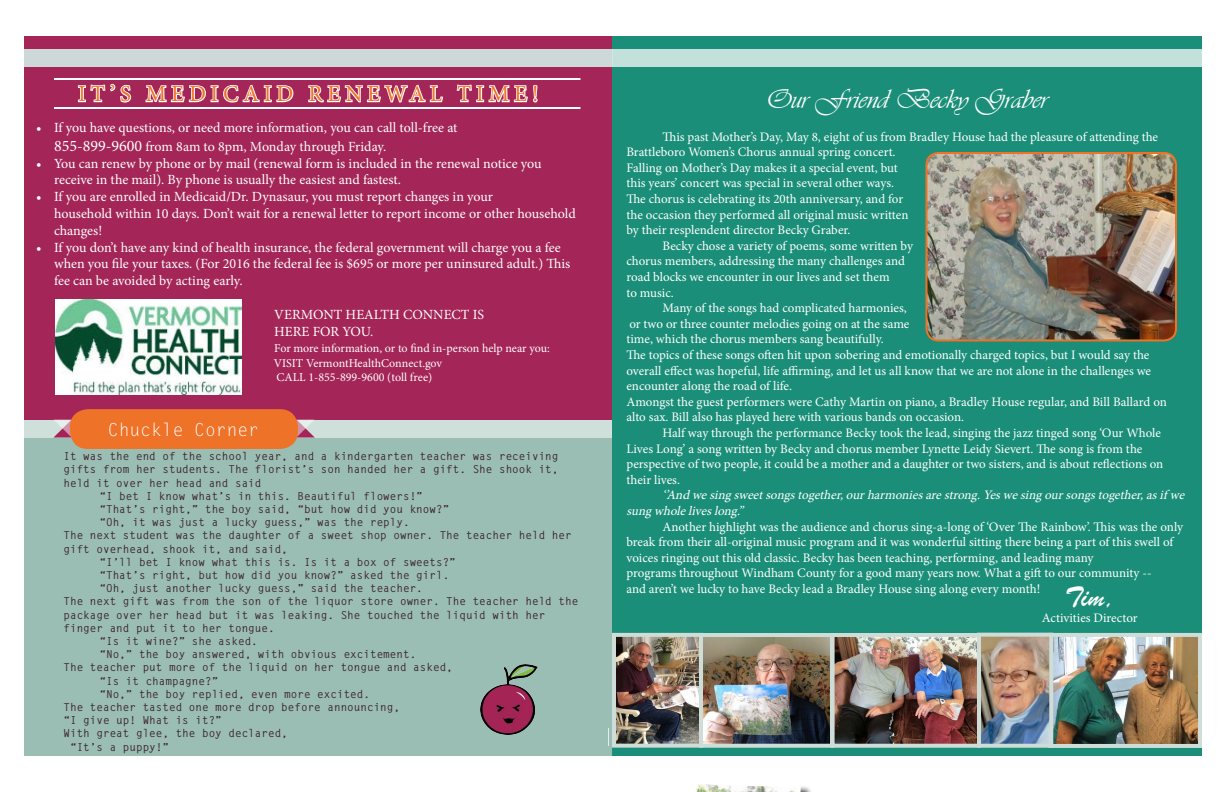
<style>
.page{position:relative;width:1224px;height:792px;background:#fff}
.page>*{position:absolute;margin:0;border:0;box-sizing:border-box;transform-origin:0 0}
.t1{font:30px "Brush Script";color:#fff}
.t2{font:28px "Vivaldii";color:#fff}
.t3{font:23px "Minion Pro";letter-spacing:.21em;color:#ee7227}
.t4{font:18px "Letter Gothic Std";color:#fff}
.t5{font:14px/16.8px "Minion Pro";letter-spacing:-.005em;color:#fff}
.t6{font:13px/15.6px "Minion Pro";color:#fff}
.t7{font:italic 13px/15.6px "Minion Pro";color:#fff}
.t8{font:12px/14.4px "Minion Pro";color:#fff}
.t9{font:700 11px "Letter Gothic Std";color:#3d252b}
.s1{font-size:16px}
</style>
<div class="page">
<div style="left:612px;top:36px;width:590px;height:720px;background:#1a8e78"></div>
<div style="left:612px;top:49px;width:590px;height:17px;background:#c2e1db"></div>
<img style="left:927px;top:154px;width:249px;height:186px">
<div style="left:925px;top:152px;width:252px;height:189px;border:2px solid #ee7227;border-radius:12px"></div>
<div style="left:24px;top:36px;width:588px;height:403px;background:#a42557"></div>
<div style="left:24px;top:420px;width:588px;height:336px;background:#9bbeb4"></div>
<div style="left:24px;top:49px;width:588px;height:17px;background:#cdd9d8"></div>
<img style="left:480px;top:665px;width:58px;height:70px">
<div style="left:24px;top:420px;width:588px;height:18px;background:#cfe0db"></div>
<svg style="left:53px;top:410px;width:28px;height:37px"></svg>
<img style="left:617px;top:638px;width:212px;height:105px">
<div style="left:612px;top:633px;width:91px;height:115px;border:4px solid #cfddd8"></div>
<img style="left:982px;top:638px;width:215px;height:105px">
<div style="left:1048px;top:633px;width:154px;height:115px;border:4px solid #cfddd8"></div>
<svg style="left:77px;top:83px;width:55px;height:20px"></svg>
<svg style="left:144px;top:66px;width:300px;height:383px"></svg>
<svg style="left:456px;top:66px;width:83px;height:37px"></svg>
<hr style="left:54px;top:78px;width:526px;height:2px;background:#fff">
<hr style="left:54px;top:107px;width:526px;height:2px;background:#fff">
<div style="left:70px;top:409px;width:228px;height:40px;background:#ee7227;border-radius:18px"></div>
<img style="left:56px;top:299px;width:186px;height:95px">
<div style="left:699px;top:633px;width:135px;height:115px;border:4px solid #cfddd8"></div>
<img style="left:836px;top:638px;width:140px;height:105px">
<div style="left:831px;top:633px;width:150px;height:115px;border:4px solid #cfddd8"></div>
<div style="left:692px;top:782px;width:121px;height:10px;background:#000;opacity:.75"></div>
<svg style="left:692px;top:782px;width:111px;height:10px"></svg>
<div style="left:977px;top:633px;width:76px;height:115px;border:4px solid #cfddd8"></div>
<h3 class="t3" style="left:78px;top:78px;width:462px">IT’S MEDICAID RENEWAL TIME!</h3>
<p class="t5" style="left:54px;top:118px;width:405px;line-height:19.2px;text-indent:-18px">• If you have questions, or need more information, you can call toll-free at<br><span class="s1">855-899-9600</span> from 8am to 8pm, Monday through Friday.</p>
<p class="t5" style="left:54px;top:155px;width:489px;text-indent:-18px">• You can renew by phone or by mail (renewal form is included in the renewal notice you receive in the mail). By phone is usually the easiest and fastest.</p>
<p class="t5" style="left:54px;top:188px;width:523px;text-indent:-18px">• If you are enrolled in Medicaid/Dr. Dynasaur, you must report changes in your<br>household within 10 days. Don’t wait for a renewal letter to report income or other household changes!</p>
<p class="t5" style="left:54px;top:239px;width:518px;text-indent:-18px">• If you don’t have any kind of health insurance, the federal government will charge you a fee when you file your taxes. (For 2016 the federal fee is $695 or more per uninsured adult.) This fee can be avoided by acting early.</p>
<p class="t5" style="left:274px;top:306px;width:211px">VERMONT HEALTH CONNECT IS<br>HERE FOR YOU.</p>
<p class="t8" style="left:274px;top:341px;width:278px">For more information, or to find in-person help near you:<br>VISIT VermontHealthConnect.gov<br>CALL 1-855-899-9600 (toll free)</p>
<h3 class="t4" style="left:108px;top:419px;width:153px">Chuckle Corner</h3>
<p class="t9" style="left:63px;top:449px;width:496px">It was the end of the school year, and a kindergarten teacher was receiving</p>
<p class="t9" style="left:63px;top:463px;width:496px">gifts from her students. The florist’s son handed her a gift. She shook it,</p>
<p class="t9" style="left:63px;top:476px;width:200px">held it over her head and said</p>
<p class="t9" style="left:99px;top:489px;width:325px">“I bet I know what’s in this. Beautiful flowers!”</p>
<p class="t9" style="left:99px;top:502px;width:351px">“That’s right,” the boy said, “but how did you know?”</p>
<p class="t9" style="left:99px;top:515px;width:312px">“Oh, it was just a lucky guess,” was the reply.</p>
<p class="t9" style="left:63px;top:529px;width:510px">The next student was the daughter of a sweet shop owner. The teacher held her</p>
<p class="t9" style="left:63px;top:542px;width:226px">gift overhead, shook it, and said,</p>
<p class="t9" style="left:99px;top:555px;width:358px">“I’ll bet I know what this is. Is it a box of sweets?”</p>
<p class="t9" style="left:99px;top:568px;width:351px">“That’s right, but how did you know?” asked the girl.</p>
<p class="t9" style="left:99px;top:581px;width:325px">“Oh, just another lucky guess,” said the teacher.</p>
<p class="t9" style="left:63px;top:595px;width:516px">The next gift was from the son of the liquor store owner. The teacher held the</p>
<p class="t9" style="left:63px;top:608px;width:483px">package over her head but it was leaking. She touched the liquid with her</p>
<p class="t9" style="left:63px;top:621px;width:213px">finger and put it to her tongue.</p>
<p class="t9" style="left:99px;top:634px;width:160px">“Is it wine?” she asked.</p>
<p class="t9" style="left:99px;top:647px;width:318px">“No,” the boy answered, with obvious excitement.</p>
<p class="t9" style="left:63px;top:661px;width:391px">The teacher put more of the liquid on her tongue and asked,</p>
<p class="t9" style="left:99px;top:674px;width:120px">“Is it champagne?”</p>
<p class="t9" style="left:99px;top:687px;width:272px">“No,” the boy replied, even more excited.</p>
<p class="t9" style="left:63px;top:700px;width:338px">The teacher tasted one more drop before announcing,</p>
<p class="t9" style="left:63px;top:713px;width:160px">“I give up! What is it?”</p>
<p class="t9" style="left:63px;top:727px;width:226px">With great glee, the boy declared,</p>
<p class="t9" style="left:70px;top:740px;width:101px">“It’s a puppy!”</p>
<h2 class="t2" style="left:766px;top:83px;width:283px">Our Friend Becky Graber</h2>
<p class="t6" style="left:662px;top:129px;width:497px">This past Mother’s Day, May 8, eight of us from Bradley House had the pleasure of attending the</p>
<p class="t6" style="left:626px;top:144px;width:271px">Brattleboro Women’s Chorus annual spring concert.</p>
<p class="t6" style="left:626px;top:160px;width:273px">Falling on Mother’s Day makes it a special event, but</p>
<p class="t6" style="left:626px;top:175px;width:269px">this years’ concert was special in several other ways.</p>
<p class="t6" style="left:626px;top:191px;width:278px">The chorus is celebrating its 20th anniversary, and for</p>
<p class="t6" style="left:626px;top:207px;width:284px">the occasion they performed all original music written</p>
<p class="t6" style="left:626px;top:222px;width:226px">by their resplendent director Becky Graber.</p>
<p class="t6" style="left:662px;top:238px;width:252px">Becky chose a variety of poems, some written by</p>
<p class="t6" style="left:626px;top:253px;width:280px">chorus members, addressing the many challenges and</p>
<p class="t6" style="left:626px;top:269px;width:265px">road blocks we encounter in our lives and set them</p>
<p class="t6" style="left:626px;top:285px;width:49px">to music.</p>
<p class="t6" style="left:662px;top:300px;width:246px">Many of the songs had complicated harmonies,</p>
<p class="t6" style="left:629px;top:316px;width:282px">or two or three counter melodies going on at the same</p>
<p class="t6" style="left:626px;top:331px;width:259px">time, which the chorus members sang beautifully.</p>
<p class="t6" style="left:626px;top:347px;width:525px">The topics of these songs often hit upon sobering and emotionally charged topics, but I would say the</p>
<p class="t6" style="left:626px;top:363px;width:526px">overall effect was hopeful, life affirming, and let us all know that we are not alone in the challenges we</p>
<p class="t6" style="left:626px;top:378px;width:167px">encounter along the road of life.</p>
<p class="t6" style="left:626px;top:394px;width:542px">Amongst the guest performers were Cathy Martin on piano, a Bradley House regular, and Bill Ballard on</p>
<p class="t6" style="left:626px;top:409px;width:339px">alto sax. Bill also has played here with various bands on occasion.</p>
<p class="t6" style="left:662px;top:425px;width:500px">Half way through the performance Becky took the lead, singing the jazz tinged song ‘Our Whole</p>
<p class="t6" style="left:626px;top:441px;width:517px">Lives Long’ a song written by Becky and chorus member Lynette Leidy Sievert. The song is from the</p>
<p class="t6" style="left:626px;top:456px;width:538px">perspective of two people, it could be a mother and a daughter or two sisters, and is about reflections on</p>
<p class="t6" style="left:626px;top:472px;width:55px">their lives.</p>
<p class="t7" style="left:626px;top:487px;width:563px;text-indent:36px">‘’Andwesingsweetsongstogether,ourharmoniesarestrong.Yeswesingoursongstogether,asif we sungwholeliveslong.”</p>
<p class="t6" style="left:626px;top:519px;width:558px;text-indent:36px">Another highlight was the audience and chorus sing-a-long of ‘Over The Rainbow’. This was the only break from their all-original music program and it was wonderful sitting there being a part of this swell of voices ringing out this old classic. Becky has been teaching, performing, and leading many<br>programs throughout Windham County for a good many years now. What a gift to our community --<br>and aren’t we lucky to have Becky lead a Bradley House sing along every month!</p>
<h1 class="t1" style="left:1065px;top:579px;width:51px">Tim,</h1>
<p class="t6" style="left:1042px;top:610px;width:97px">Activities Director</p>
</div>
